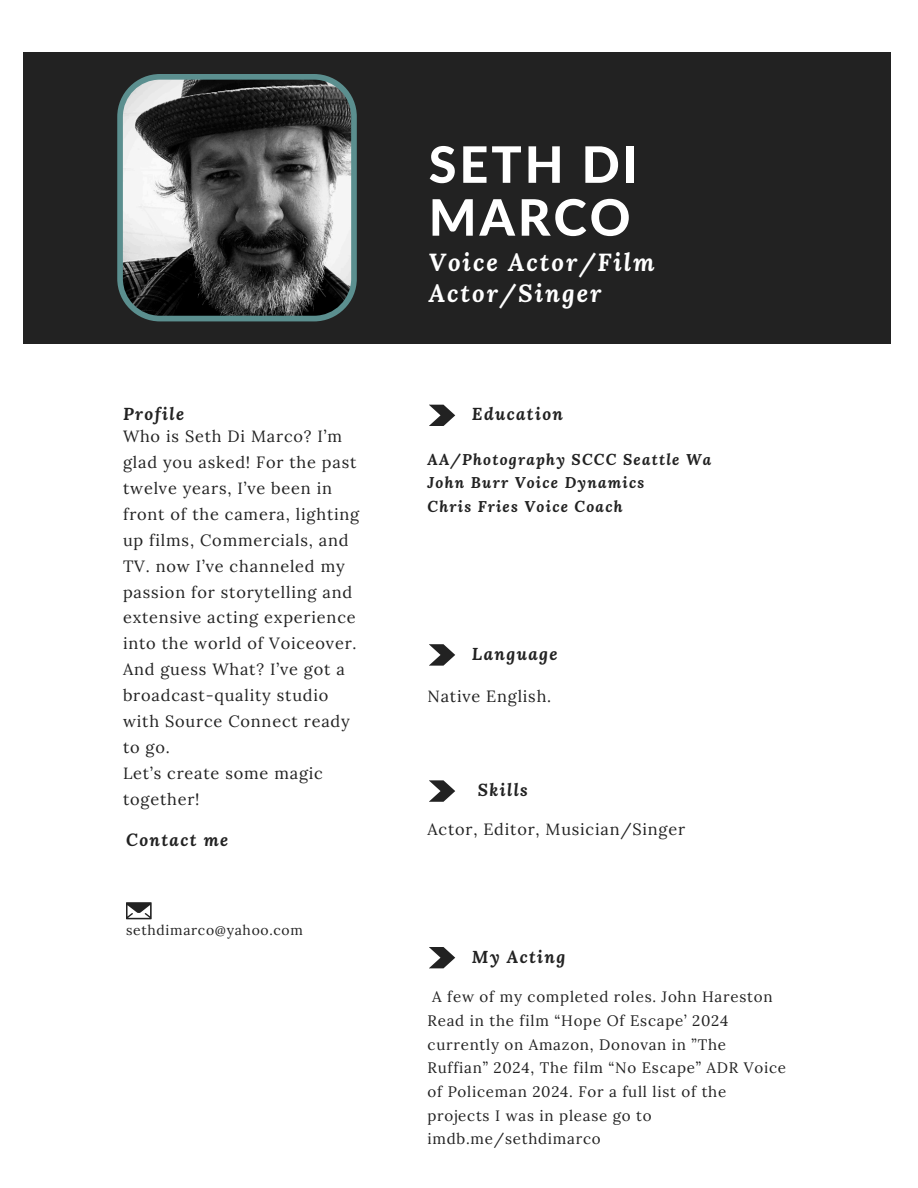
<style>
.page{position:relative;width:918px;height:1188px;background:#fff}
.page>*{position:absolute;margin:0;border:0;box-sizing:border-box;transform-origin:0 0}
.t1{font:800 50.25px/52.8px "Lato Latin";letter-spacing:.06em;color:#fff}
.t2{font:italic 700 24.45px/30.3px "Lora";letter-spacing:.08em;color:#fff}
.t3{font:italic 700 17.25px "Lora";letter-spacing:.08em;color:#222}
.t4{font:16.35px/25.8px "Lora";letter-spacing:.05em;color:#222}
.t5{font:italic 700 15.45px/23.7px "Lora";letter-spacing:.08em;color:#222}
.t6{font:15.15px/23.7px "Lora";letter-spacing:.05em;color:#222}
.t7{font:13.95px "Lora";letter-spacing:.05em;color:#222}
</style>
<div class="page">
<div style="left:24px;top:52px;width:867px;height:291px;background:#222"></div>
<svg style="left:126px;top:902px;width:26px;height:17px"></svg>
<svg style="left:429px;top:405px;width:26px;height:21px"></svg>
<svg style="left:429px;top:644px;width:26px;height:22px"></svg>
<svg style="left:429px;top:780px;width:26px;height:22px"></svg>
<svg style="left:429px;top:947px;width:26px;height:21px"></svg>
<svg style="left:117px;top:74px;width:240px;height:247px"></svg>
<h1 class="t3" style="left:123px;top:403px;width:63px">Profile</h1>
<h2 class="t4" style="left:123px;top:423px;width:238px">Who is Seth Di Marco? I’m glad you asked! For the past twelve years, I’ve been in front of the camera, lighting up films, Commercials, and<br>TV. now I’ve channeled my passion for storytelling and extensive acting experience into the world of Voiceover.<br>And guess What? I’ve got a broadcast-quality studio with Source Connect ready to go.<br>Let’s create some magic together!</h2>
<h3 class="t3" style="left:126px;top:828px;width:104px">Contact me</h3>
<h4 class="t7" style="left:126px;top:921px;width:178px">sethdimarco@yahoo.com</h4>
<p class="t1" style="left:429px;top:141px;width:211px">SETH DI<br>MARCO</p>
<h3 class="t2" style="left:429px;top:247px;width:227px">Voice Actor/Film<br>Actor/Singer</h3>
<h5 class="t3" style="left:472px;top:403px;width:93px">Education</h5>
<h3 class="t5" style="left:428px;top:447px;width:285px">AA/Photography SCCC Seattle Wa<br>John Burr Voice Dynamics<br>Chris Fries Voice Coach</h3>
<h4 class="t3" style="left:472px;top:642px;width:87px">Language</h4>
<h3 class="t4" style="left:428px;top:683px;width:125px">Native English.</h3>
<h4 class="t3" style="left:478px;top:778px;width:52px">Skills</h4>
<p class="t4" style="left:428px;top:816px;width:259px">Actor, Editor, Musician/Singer</p>
<h3 class="t3" style="left:472px;top:945px;width:95px">My Acting</h3>
<h3 class="t6" style="left:428px;top:985px;width:360px;text-indent:5px">A few of my completed roles. John Hareston Read in the film “Hope Of Escape’ 2024 currently on Amazon, Donovan in ”The Ruffian” 2024, The film “No Escape” ADR Voice of Policeman 2024. For a full list of the projects I was in please go to imdb.me/sethdimarco</h3>
</div>
